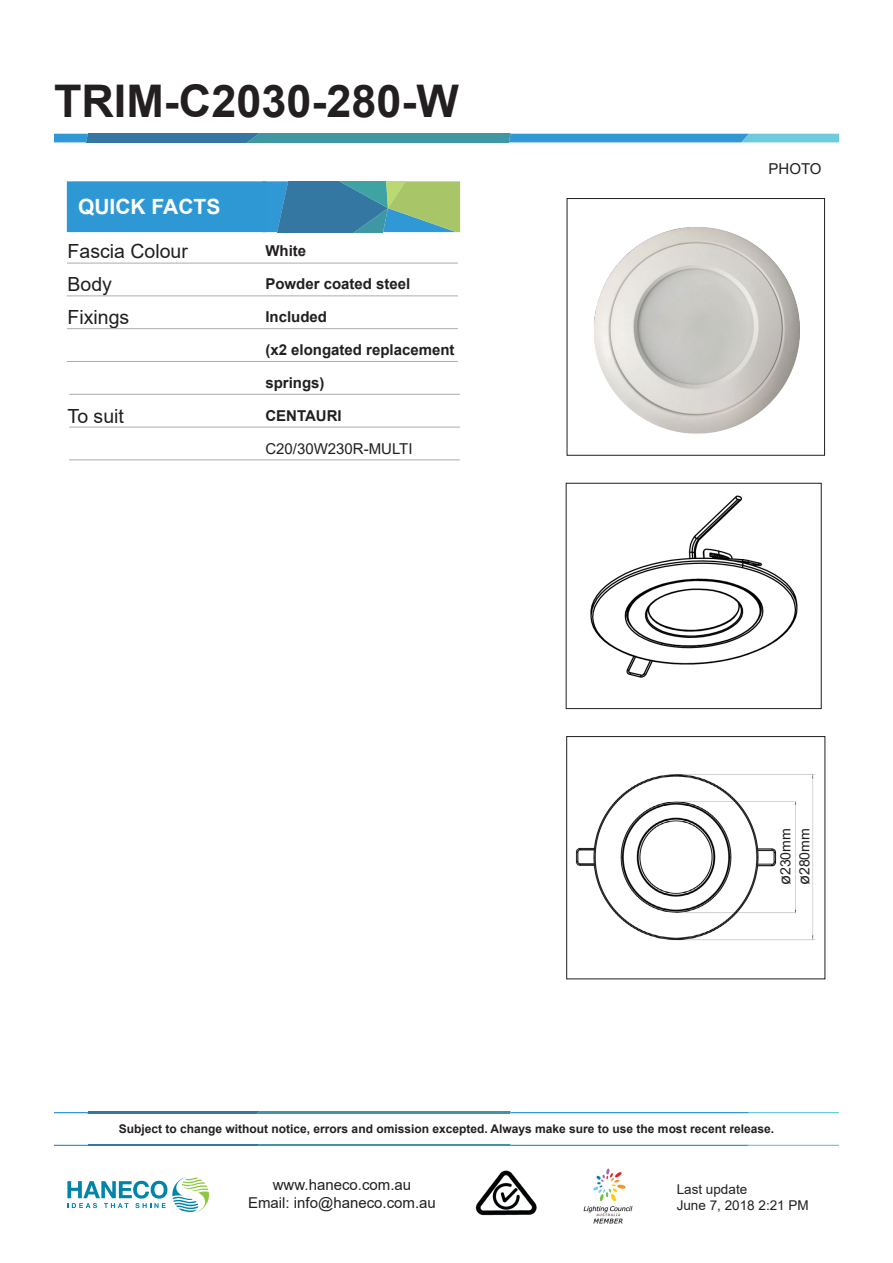
<style>
.page{position:relative;width:893px;height:1263px;background:#fff}
.page>*{position:absolute;margin:0;border:0;box-sizing:border-box;transform-origin:0 0}
.t1{font:700 45px "Arial";color:#231f20}
.t2{font:700 21px "Arial";color:#fff}
.t3{font:19.5px "Arial";color:#231f20}
.t4{font:700 15px "Arial";color:#231f20}
.t5{font:15px "Arial";color:#231f20}
.t6{font:14.1px "Arial";color:#231f20}
.t7{font:13.5px "Arial";color:#231f20}
.t8{font:700 12px "Arial";color:#231f20}
.s1{font-size:16.5px}
</style>
<div class="page">
<div style="left:567px;top:198px;width:258px;height:258px;border:1px solid #231f20"></div>
<svg style="left:54px;top:134px;width:785px;height:8px;background:#3c96ba"></svg>
<svg style="left:67px;top:1177px;width:142px;height:35px"></svg>
<img style="left:583px;top:1168px;width:50px;height:55px">
<img style="left:475px;top:1170px;width:62px;height:46px">
<svg style="left:266px;top:181px;width:194px;height:51px;background:#57989b"></svg>
<div style="left:67px;top:181px;width:199px;height:51px;background:#2e98d4;border:2px solid #2e98d4"></div>
<hr style="left:67px;top:263px;width:391px;height:1px;background:#abacac">
<hr style="left:67px;top:296px;width:391px;height:1px;background:#abacac">
<hr style="left:67px;top:328px;width:391px;height:1px;background:#abacac">
<hr style="left:67px;top:361px;width:391px;height:1px;background:#abacac">
<hr style="left:54px;top:1112px;width:34px;height:1px;background:#3098d5">
<svg style="left:87px;top:1112px;width:752px;height:1px"></svg>
<hr style="left:54px;top:1145px;width:34px;height:1px;background:#3098d5">
<svg style="left:87px;top:1145px;width:752px;height:1px"></svg>
<img style="left:575px;top:774px;width:240px;height:167px">
<div style="left:566px;top:736px;width:259px;height:243px;border:1px solid #231f20"></div>
<img style="left:590px;top:495px;width:208px;height:183px">
<div style="left:566px;top:483px;width:255px;height:226px;border:1px solid #231f20"></div>
<img style="left:594px;top:227px;width:206px;height:207px">
<hr style="left:69px;top:394px;width:391px;height:1px;background:#abacac">
<hr style="left:69px;top:427px;width:391px;height:1px;background:#abacac">
<hr style="left:69px;top:460px;width:391px;height:1px;background:#abacac">
<div style="left:778px;top:827px;width:15px;height:58px;background:#fff"></div>
<div style="left:797px;top:827px;width:15px;height:58px;background:#fff"></div>
<p class="t1" style="left:54px;top:70px;width:407px">TRIM-C2030-280-W</p>
<p class="t2" style="left:78px;top:192px;width:144px">QUICK FACTS</p>
<p class="t3" style="left:68px;top:238px;width:122px">Fascia Colour</p>
<p class="t3" style="left:68px;top:271px;width:46px">Body</p>
<p class="t3" style="left:68px;top:304px;width:63px">Fixings</p>
<p class="t3" style="left:68px;top:403px;width:58px">To suit</p>
<p class="t4" style="left:265px;top:241px;width:42px">White</p>
<p class="t4" style="left:265px;top:274px;width:147px">Powder coated steel</p>
<p class="t4" style="left:265px;top:307px;width:63px">Included</p>
<p class="t4" style="left:265px;top:340px;width:191px">(x2 elongated replacement</p>
<p class="t4" style="left:265px;top:373px;width:61px">springs)</p>
<p class="t4" style="left:265px;top:406px;width:78px">CENTAURI</p>
<p class="t5" style="left:265px;top:439px;width:149px">C20/30W230R-MULTI</p>
<p class="t5" style="left:768px;top:158px;width:55px">PHOTO</p>
<p class="t6" style="left:776px;top:885px;width:59px;rotate:-90deg"><span class="s1">ø</span>230mm</p>
<p class="t6" style="left:795px;top:885px;width:59px;rotate:-90deg"><span class="s1">ø</span>280mm</p>
<p class="t8" style="left:119px;top:1120px;width:657px">Subject to change without notice, errors and omission excepted. Always make sure to use the most recent release.</p>
<p class="t5" style="left:273px;top:1174px;width:140px">www.haneco.com.au</p>
<p class="t5" style="left:248px;top:1192px;width:189px">Email: info@haneco.com.au</p>
<p class="t7" style="left:677px;top:1180px;width:72px">Last update</p>
<p class="t7" style="left:677px;top:1196px;width:134px">June 7, 2018 2:21 PM</p>
</div>
